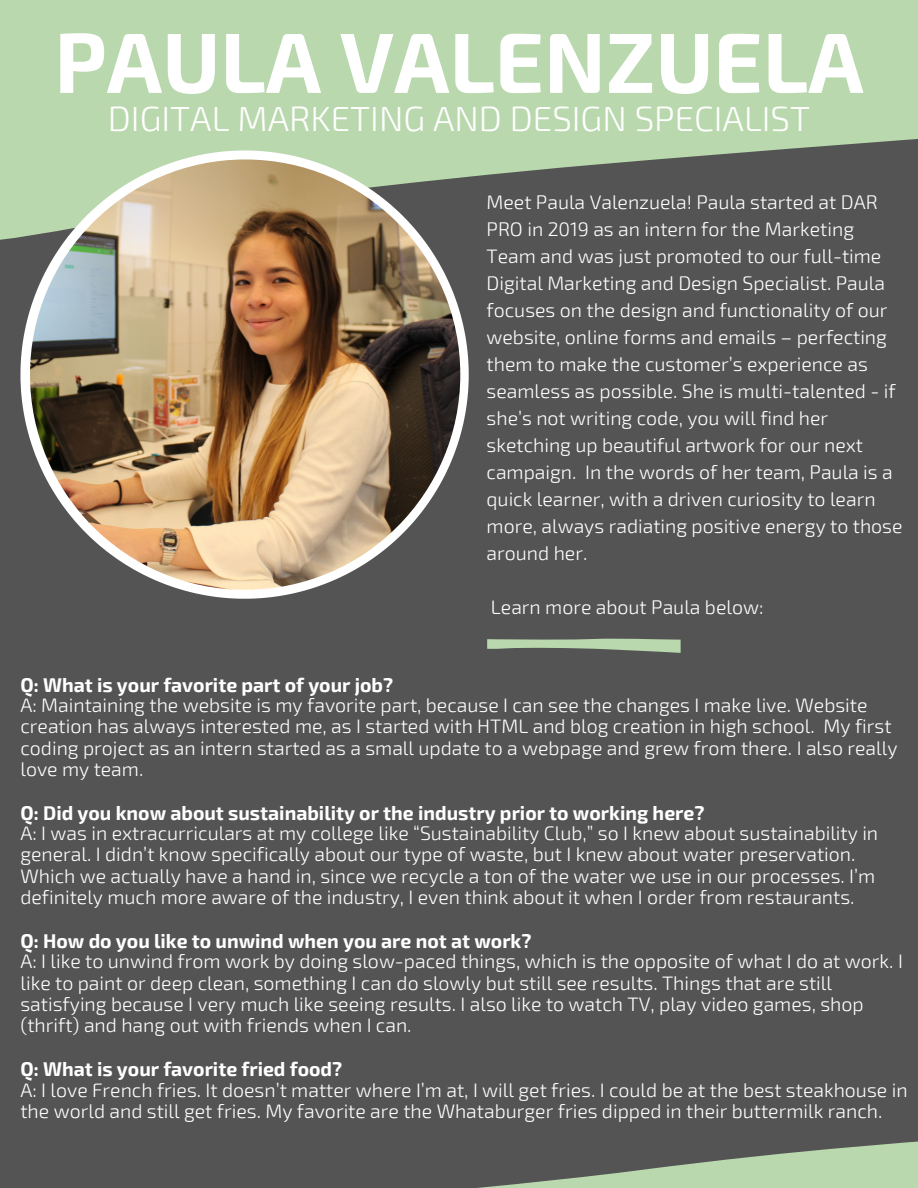
<style>
.page{position:relative;width:918px;height:1188px;background:#545454}
.page>*{position:absolute;margin:0;border:0;box-sizing:border-box;transform-origin:0 0}
.t1{font:700 85.35px "Exo 2";color:#fff}
.t2{font:300 34.8px "Exo 2";color:#fff}
.t3{font:300 19.5px/27px "Exo 2";color:#fff}
.t4{font:700 19.5px "Exo 2";color:#fff}
</style>
<div class="page">
<div style="left:0;top:0;width:918px;height:57px;background:#bad8ad"></div>
<svg style="left:0;top:57px;width:918px;height:183px;fill:#bad8ad"></svg>
<svg style="left:20px;top:150px;width:449px;height:449px"></svg>
<img style="left:30px;top:159px;width:430px;height:431px;border-radius:50%">
<svg style="left:477px;top:1141px;width:441px;height:47px;fill:#bad8ad"></svg>
<svg style="left:487px;top:638px;width:194px;height:15px"></svg>
<p class="t1" style="left:54px;top:7px;width:811px">PAULA VALENZUELA</p>
<p class="t2" style="left:108px;top:97px;width:704px">DIGITAL MARKETING AND DESIGN SPECIALIST</p>
<p class="t3" style="left:487px;top:188px;width:417px">Meet Paula Valenzuela! Paula started at DAR PRO in 2019 as an intern for the Marketing Team and was just promoted to our full-time Digital Marketing and Design Specialist. Paula focuses on the design and functionality of our website, online forms and emails – perfecting them to make the customer’s experience as seamless as possible. She is multi-talented - if she’s not writing code, you will find her sketching up beautiful artwork for our next campaign. In the words of her team, Paula is a quick learner, with a driven curiosity to learn more, always radiating positive energy to those around her.</p>
<p class="t3" style="left:491px;top:593px;width:274px">Learn more about Paula below:</p>
<p class="t4" style="left:20px;top:672px;width:374px">Q: What is your favorite part of your job?</p>
<p class="t3" style="left:20px;top:693px;width:879px;line-height:21.3px">A: Maintaining the website is my favorite part, because I can see the changes I make live. Website creation has always interested me, as I started with HTML and blog creation in high school. My first coding project as an intern started as a small update to a webpage and grew from there. I also really love my team.</p>
<p class="t4" style="left:20px;top:800px;width:686px">Q: Did you know about sustainability or the industry prior to working here?</p>
<p class="t3" style="left:20px;top:822px;width:859px;line-height:21.3px">A: I was in extracurriculars at my college like “Sustainability Club,” so I knew about sustainability in general. I didn’t know specifically about our type of waste, but I knew about water preservation.<br>Which we actually have a hand in, since we recycle a ton of the water we use in our processes. I’m definitely much more aware of the industry, I even think about it when I order from restaurants.</p>
<p class="t4" style="left:20px;top:928px;width:513px">Q: How do you like to unwind when you are not at work?</p>
<p class="t3" style="left:20px;top:950px;width:884px;line-height:21.3px">A: I like to unwind from work by doing slow-paced things, which is the opposite of what I do at work. I like to paint or deep clean, something I can do slowly but still see results. Things that are still satisfying because I very much like seeing results. I also like to watch TV, play video games, shop (thrift) and hang out with friends when I can.</p>
<p class="t4" style="left:20px;top:1057px;width:323px">Q: What is your favorite fried food?</p>
<p class="t3" style="left:20px;top:1078px;width:889px;line-height:21.3px">A: I love French fries. It doesn’t matter where I’m at, I will get fries. I could be at the best steakhouse in the world and still get fries. My favorite are the Whataburger fries dipped in their buttermilk ranch.</p>
</div>
